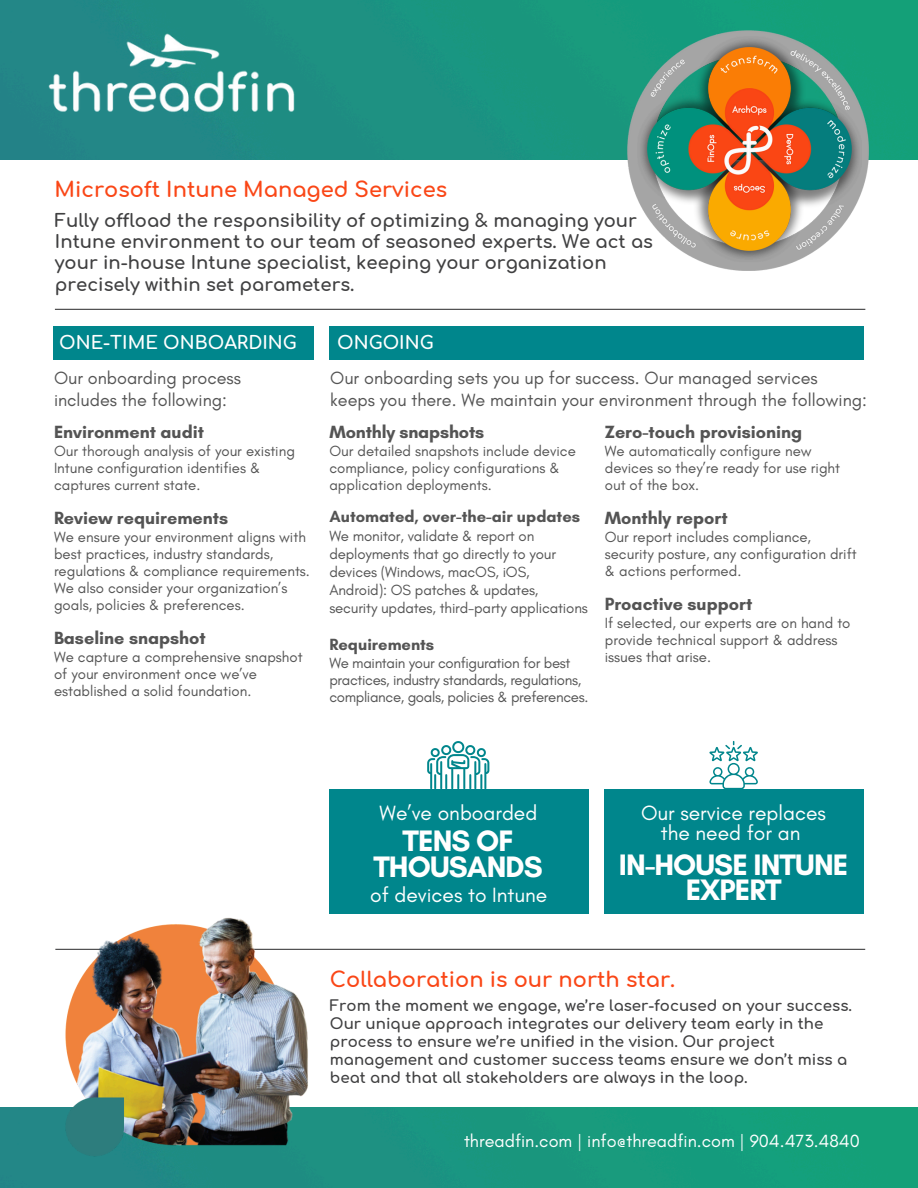
<style>
.page{position:relative;width:918px;height:1188px;background:#fff}
.page>*{position:absolute;margin:0;border:0;box-sizing:border-box;transform-origin:0 0}
.t1{font:700 30.15px/25.5px "Glacial Indifference";letter-spacing:-.03em;color:#fff;text-align:center}
.t2{font:21px/20.2px "Glacial Indifference";color:#fff;text-align:center}
.t3{font:700 21px "Comfortaa";color:#fa4616}
.t4{font:700 18px/21.3px "Comfortaa";color:#404041}
.t5{font:18px/21.3px "Glacial Indifference";color:#545454}
.t6{font:700 18px "Glacial Indifference";color:#545454}
.t7{font:18px "Glacial Indifference";color:#fff}
.t8{font:700 18px "Comfortaa";color:#fff}
.t9{font:700 16.5px "Glacial Indifference";color:#545454}
.t10{font:15px/17px "Glacial Indifference";color:#545454}
.t11{font:700 15px/18px "Comfortaa";color:#404041}
.t12{font:15px/17px "Glacial Indifference";letter-spacing:-.025em;color:#545454}
</style>
<div class="page">
<img style="left:0;top:1107px;width:918px;height:81px">
<img style="left:0;top:0;width:918px;height:160px">
<img style="left:46px;top:30px;width:256px;height:89px">
<img style="left:627px;top:30px;width:241px;height:241px">
<hr style="left:55px;top:309px;width:810px;height:1px;background:#404041">
<hr style="left:55px;top:949px;width:810px;height:1px;background:#404041">
<img style="left:40px;top:917px;width:282px;height:263px">
<div style="left:54px;top:326px;width:260px;height:34px;background:#00868c"></div>
<div style="left:329px;top:326px;width:535px;height:34px;background:#00868c"></div>
<div style="left:329px;top:789px;width:259px;height:125px;background:#00868c"></div>
<svg style="left:427px;top:741px;width:62px;height:48px"></svg>
<div style="left:604px;top:789px;width:259px;height:125px;background:#00868c"></div>
<svg style="left:709px;top:741px;width:49px;height:48px"></svg>
<p class="t3" style="left:55px;top:179px;width:394px">Microsoft Intune Managed Services</p>
<p class="t4" style="left:55px;top:210px;width:600px">Fully offload the responsibility of optimizing &amp; managing your Intune environment to our team of seasoned experts. We act as your in-house Intune specialist, keeping your organization precisely within set parameters.</p>
<p class="t8" style="left:59px;top:333px;width:239px">ONE-TIME ONBOARDING</p>
<p class="t8" style="left:337px;top:333px;width:98px">ONGOING</p>
<p class="t5" style="left:54px;top:367px;width:189px">Our onboarding process includes the following:</p>
<p class="t6" style="left:54px;top:421px;width:152px">Environment audit</p>
<p class="t10" style="left:54px;top:442px;width:242px">Our thorough analysis of your existing<br>Intune configuration identifies &amp; captures current state.</p>
<p class="t6" style="left:54px;top:507px;width:176px">Review requirements</p>
<h3 class="t10" style="left:54px;top:528px;width:257px">We ensure your environment aligns with best practices, industry standards, regulations &amp; compliance requirements.<br>We also consider your organization’s goals, policies &amp; preferences.</h3>
<h3 class="t6" style="left:54px;top:627px;width:153px">Baseline snapshot</h3>
<h3 class="t10" style="left:54px;top:648px;width:250px">We capture a comprehensive snapshot of your environment once we’ve established a solid foundation.</h3>
<p class="t5" style="left:330px;top:367px;width:538px">Our onboarding sets you up for success. Our managed services keeps you there. We maintain your environment through the following:</p>
<h4 class="t6" style="left:329px;top:421px;width:156px">Monthly snapshots</h4>
<h6 class="t10" style="left:329px;top:442px;width:248px">Our detailed snapshots include device compliance, policy configurations &amp; application deployments.</h6>
<p class="t9" style="left:329px;top:506px;width:252px">Automated, over-the-air updates</p>
<p class="t10" style="left:329px;top:527px;width:260px;line-height:18px">We monitor, validate &amp; report on deployments that go directly to your devices (Windows, macOS, iOS, Android): OS patches &amp; updates, security updates, third-party applications</p>
<p class="t9" style="left:329px;top:634px;width:106px">Requirements</p>
<p class="t12" style="left:329px;top:654px;width:260px">We maintain your configuration for best practices, industry standards, regulations, compliance, goals, policies &amp; preferences.</p>
<p class="t6" style="left:605px;top:421px;width:199px">Zero-touch provisioning</p>
<p class="t10" style="left:605px;top:442px;width:237px">We automatically configure new devices so they’re ready for use right out of the box.</p>
<h4 class="t6" style="left:605px;top:507px;width:124px">Monthly report</h4>
<h6 class="t10" style="left:605px;top:528px;width:253px">Our report includes compliance, security posture, any configuration drift &amp; actions performed.</h6>
<p class="t6" style="left:605px;top:593px;width:149px">Proactive support</p>
<p class="t10" style="left:605px;top:614px;width:247px">If selected, our experts are on hand to provide technical support &amp; address issues that arise.</p>
<h1 class="t2" style="left:380px;top:803px;width:159px">We’ve onboarded</h1>
<h1 class="t1" style="left:373px;top:828px;width:171px">TENS OF<br>THOUSANDS</h1>
<p class="t2" style="left:370px;top:885px;width:179px">of devices to Intune</p>
<p class="t2" style="left:641px;top:802px;width:186px">Our service replaces the need for an</p>
<h2 class="t1" style="left:619px;top:851px;width:231px">IN-HOUSE INTUNE<br>EXPERT</h2>
<p class="t3" style="left:330px;top:969px;width:347px">Collaboration is our north star.</p>
<p class="t11" style="left:330px;top:997px;width:524px">From the moment we engage, we’re laser-focused on your success.<br>Our unique approach integrates our delivery team early in the process to ensure we’re unified in the vision. Our project management and customer success teams ensure we don’t miss a beat and that all stakeholders are always in the loop.</p>
<p class="t7" style="left:464px;top:1130px;width:397px">threadfin.com | info@threadfin.com | 904.473.4840</p>
</div>
